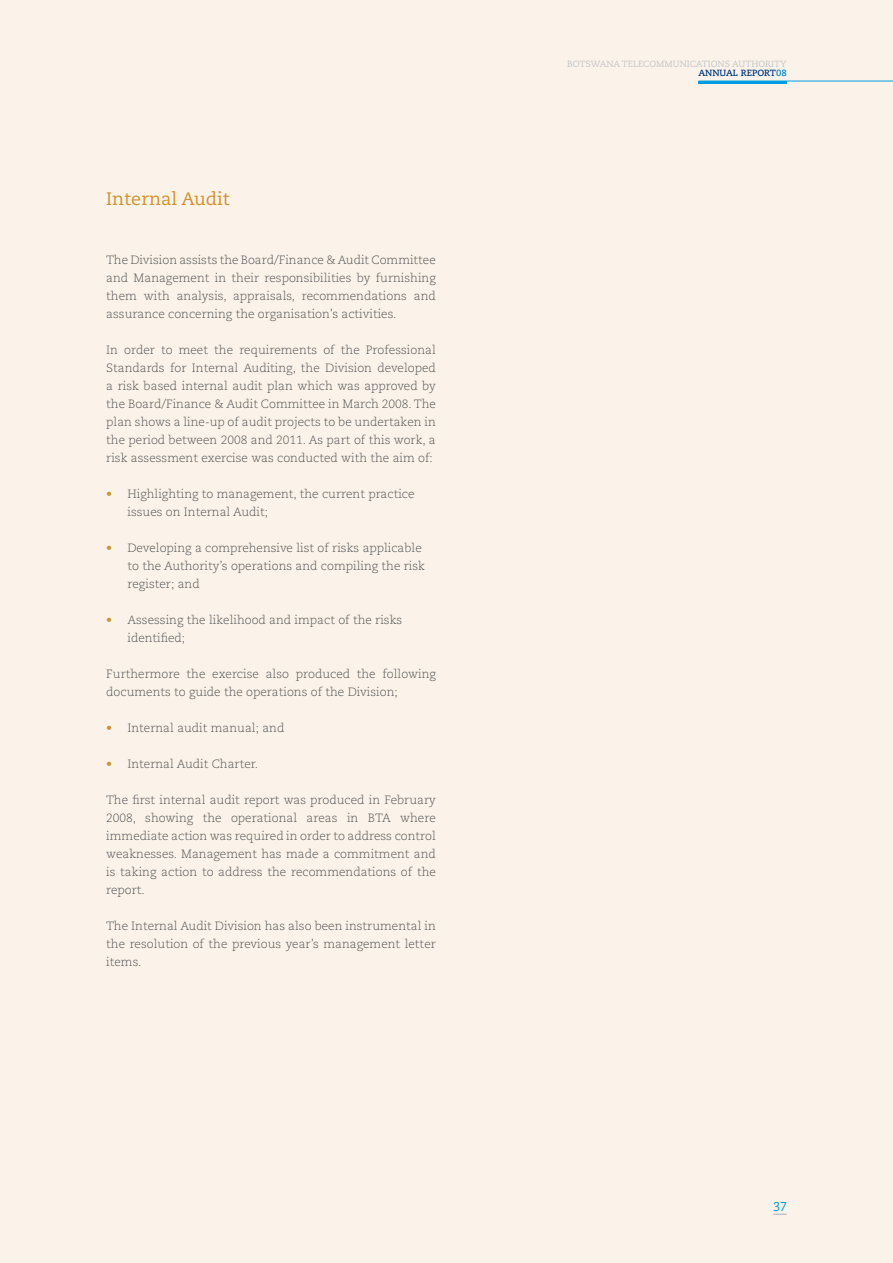
<style>
.page{position:relative;width:893px;height:1263px;background:#fbf3e9}
.page>*{position:absolute;margin:0;border:0;box-sizing:border-box;transform-origin:0 0}
.t1{font:18px "Caecilia";color:#d1912e}
.t2{font:12.75px "Caecilia";color:#009bd4}
.t3{font:300 12px/18px "Caecilia";color:#58585a;text-align:justify}
.t4{font:9px/9.8px "Caecilia";color:#c5c6c8;text-align:right}
.s1{color:#d1912e}
.s2{font-weight:700;color:#003882}
.s3{font-weight:700;color:#0086cb}
</style>
<div class="page">
<hr style="left:698px;top:81px;width:195px;height:1px;background:#009ee0">
<hr style="left:698px;top:81px;width:89px;height:3px;background:#009ee0">
<svg style="left:773px;top:1213px;width:14px;height:2px"></svg>
<h1 class="t1" style="left:106px;top:188px;width:125px">Internal Audit</h1>
<p class="t3" style="left:106px;top:251px;width:331px">The Division assists the Board/Finance &amp; Audit Committee and Management in their responsibilities by furnishing them with analysis, appraisals, recommendations and assurance concerning the organisation’s activities.</p>
<p class="t3" style="left:106px;top:341px;width:331px">In order to meet the requirements of the Professional Standards for Internal Auditing, the Division developed a risk based internal audit plan which was approved by the Board/Finance &amp; Audit Committee in March 2008. The plan shows a line-up of audit projects to be undertaken in the period between 2008 and 2011. As part of this work, a risk assessment exercise was conducted with the aim of:</p>
<p class="t3" style="left:128px;top:485px;width:289px;text-indent:-21px"><span class="s1">•</span> Highlighting to management, the current practice issues on Internal Audit;</p>
<p class="t3" style="left:128px;top:539px;width:299px;text-align:left;text-indent:-21px"><span class="s1">•</span> Developing a comprehensive list of risks applicable to the Authority’s operations and compiling the risk register; and</p>
<p class="t3" style="left:128px;top:611px;width:276px;text-indent:-21px"><span class="s1">•</span> Assessing the likelihood and impact of the risks identified;</p>
<p class="t3" style="left:106px;top:665px;width:331px">Furthermore the exercise also produced the following documents to guide the operations of the Division;</p>
<p class="t3" style="left:106px;top:719px;width:180px"><span class="s1">•</span> Internal audit manual; and</p>
<p class="t3" style="left:106px;top:755px;width:153px"><span class="s1">•</span> Internal Audit Charter.</p>
<p class="t3" style="left:106px;top:791px;width:331px">The first internal audit report was produced in February 2008, showing the operational areas in BTA where immediate action was required in order to address control weaknesses. Management has made a commitment and is taking action to address the recommendations of the report.</p>
<p class="t3" style="left:106px;top:917px;width:331px">The Internal Audit Division has also been instrumental in the resolution of the previous year’s management letter items.</p>
<p class="t4" style="left:567px;top:59px;width:221px">BOTSWANA TELECOMMUNICATIONS AUTHORITY<br><span class="s2">ANNUAL REPORT</span><span class="s3">08</span></p>
<p class="t2" style="left:773px;top:1199px;width:16px">37</p>
</div>
